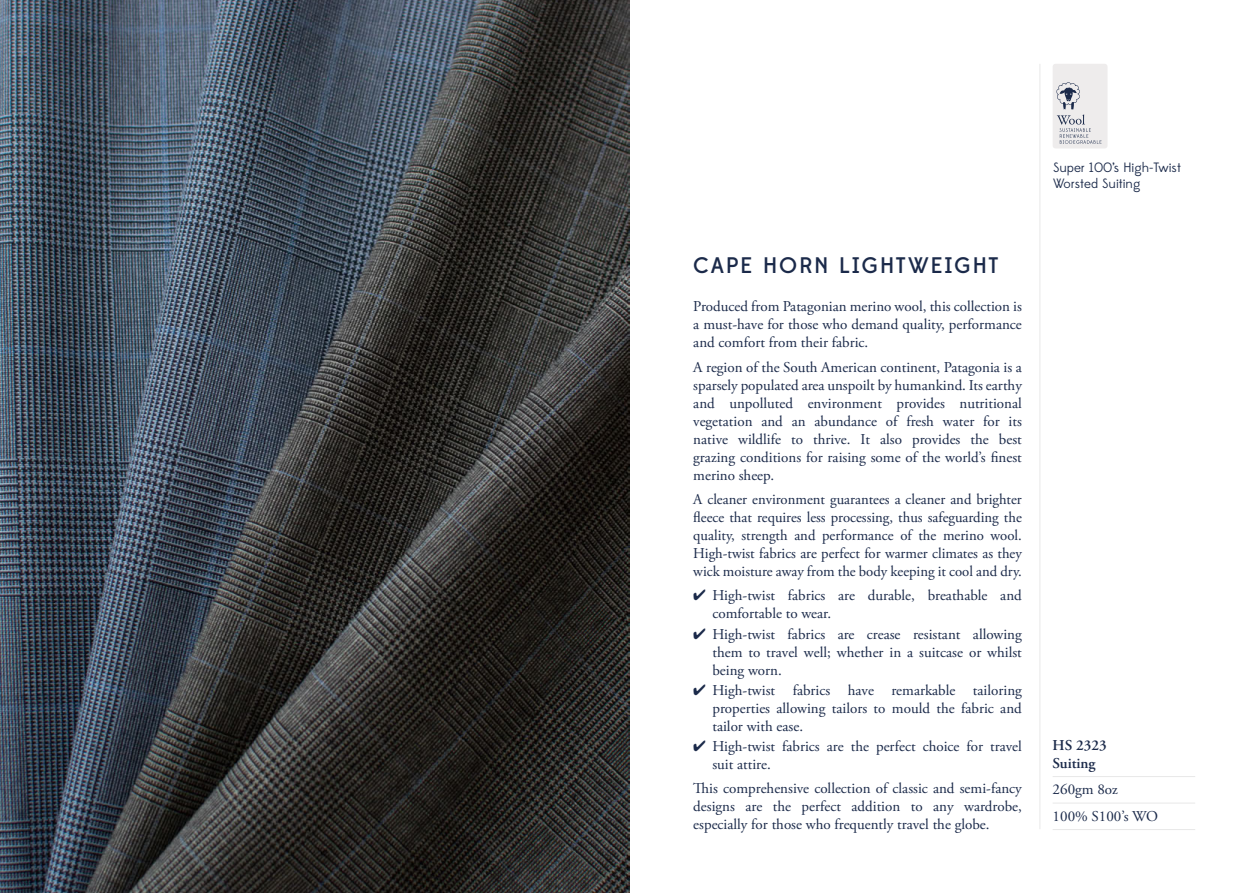
<style>
.page{position:relative;width:1259px;height:893px;background:#fff}
.page>*{position:absolute;margin:0;border:0;box-sizing:border-box;transform-origin:0 0}
.t1{font:500 22.5px "Edmondsans";letter-spacing:.075em;color:#1b2a4a}
.t2{font:15px/18px "Adobe Garamond Pro";color:#1b2a4a;text-align:justify}
.t3{font:600 15px/18px "Adobe Garamond Pro";color:#1b2a4a}
.t4{font:13.5px/16.2px "Edmondsans";color:#1b2a4a}
</style>
<div class="page">
<hr style="left:1052px;top:776px;width:143px;height:1px;background:#e8e8e8">
<hr style="left:1052px;top:803px;width:143px;height:1px;background:#e8e8e8">
<hr style="left:1052px;top:829px;width:143px;height:1px;background:#e8e8e8">
<hr style="left:1039px;top:64px;width:1px;height:765px;background:#e8e8e8">
<img style="left:0;top:0;width:629px;height:893px">
<div style="left:1052px;top:64px;width:55px;height:84px;background:#eeecec;border-radius:3px"></div>
<svg style="left:1056px;top:82px;width:45px;height:62px"></svg>
<p class="t1" style="left:693px;top:252px;width:306px">CAPE HORN LIGHTWEIGHT</p>
<p class="t2" style="left:693px;top:298px;width:330px">Produced from Patagonian merino wool, this collection is a must-have for those who demand quality, performance and comfort from their fabric.</p>
<p class="t2" style="left:693px;top:358px;width:330px">A region of the South American continent, Patagonia is a sparsely populated area unspoilt by humankind. Its earthy and unpolluted environment provides nutritional vegetation and an abundance of fresh water for its native wildlife to thrive. It also provides the best grazing conditions for raising some of the world’s finest merino sheep.</p>
<p class="t2" style="left:693px;top:491px;width:330px">A cleaner environment guarantees a cleaner and brighter fleece that requires less processing, thus safeguarding the quality, strength and performance of the merino wool.<br>High-twist fabrics are perfect for warmer climates as they wick moisture away from the body keeping it cool and dry.</p>
<p class="t2" style="left:712px;top:587px;width:311px;text-indent:-19px">✔ High-twist fabrics are durable, breathable and comfortable to wear.</p>
<p class="t2" style="left:712px;top:625px;width:311px;text-indent:-19px">✔ High-twist fabrics are crease resistant allowing them to travel well; whether in a suitcase or whilst being worn.</p>
<p class="t2" style="left:712px;top:681px;width:311px;text-indent:-19px">✔ High-twist fabrics have remarkable tailoring properties allowing tailors to mould the fabric and tailor with ease.</p>
<p class="t2" style="left:712px;top:738px;width:311px;text-indent:-19px">✔ High-twist fabrics are the perfect choice for travel suit attire.</p>
<p class="t2" style="left:693px;top:780px;width:330px">This comprehensive collection of classic and semi-fancy designs are the perfect addition to any wardrobe, especially for those who frequently travel the globe.</p>
<p class="t4" style="left:1053px;top:160px;width:129px">Super 100’s High-Twist<br>Worsted Suiting</p>
<p class="t3" style="left:1052px;top:736px;width:56px">HS 2323<br>Suiting</p>
<p class="t2" style="left:1052px;top:781px;width:67px">260gm 8oz</p>
<p class="t2" style="left:1052px;top:807px;width:107px">100% S100’s WO</p>
</div>
